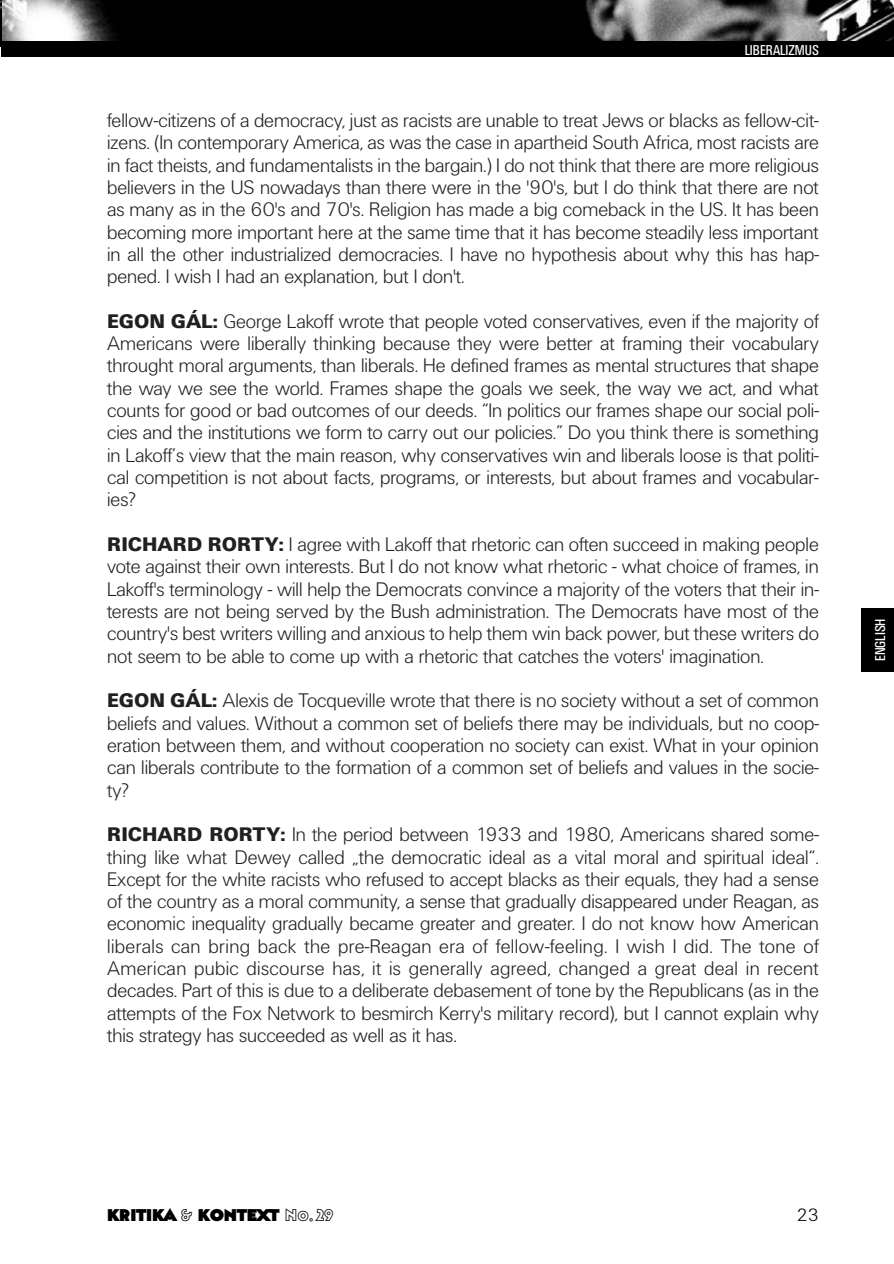
<style>
.page{position:relative;width:894px;height:1264px;background:#fff}
.page>*{position:absolute;margin:0;border:0;box-sizing:border-box;transform-origin:0 0}
.t1{font:300 20.4px/22.4px "Unitus DCE";color:#231f20;text-align:justify}
.t2{font:300 18.6px "Unitus DCE";color:#000}
.t3{font:16.8px "Bahnhof Ultra";color:#000}
.t4{font:condensed 14.8px "Unitus TCE";color:#fff}
.s1{font-family:"Unitus TCE";font-weight:900}
.s2{font-family:"Bahnhof Outline"}
</style>
<div class="page">
<img style="left:2px;top:0;width:892px;height:41px">
<div style="left:2px;top:41px;width:892px;height:16px;background:#000"></div>
<div style="left:861px;top:608px;width:33px;height:63px;background:#000"></div>
<p class="t4" style="left:745px;top:44px;width:76px">LIBERALIZMUS</p>
<p class="t1" style="left:107px;top:110px;width:713px">fellow-citizens of a democracy, just as racists are unable to treat Jews or blacks as fellow-cit&shy;izens. (In contemporary America, as was the case in apartheid South Africa, most racists are in fact theists, and fundamentalists in the bargain.) I do not think that there are more religious believers in the US nowadays than there were in the '90's, but I do think that there are not as many as in the 60's and 70's. Religion has made a big comeback in the US. It has been becoming more important here at the same time that it has become steadily less important in all the other industrialized democracies. I have no hypothesis about why this has hap&shy;pened. I wish I had an explanation, but I don't.</p>
<p class="t1" style="left:107px;top:311px;width:713px"><span class="s1">EGON GÁL:</span> George Lakoff wrote that people voted conservatives, even if the majority of Americans were liberally thinking because they were better at framing their vocabulary throught moral arguments, than liberals. He defined frames as mental structures that shape the way we see the world. Frames shape the goals we seek, the way we act, and what counts for good or bad outcomes of our deeds. “In politics our frames shape our social poli&shy;cies and the institutions we form to carry out our policies.” Do you think there is something in Lakoff’s view that the main reason, why conservatives win and liberals loose is that politi&shy;cal competition is not about facts, programs, or interests, but about frames and vocabular&shy;ies?</p>
<p class="t1" style="left:107px;top:535px;width:713px"><span class="s1">RICHARD RORTY:</span> I agree with Lakoff that rhetoric can often succeed in making people vote against their own interests. But I do not know what rhetoric - what choice of frames, in Lakoff's terminology - will help the Democrats convince a majority of the voters that their in&shy;terests are not being served by the Bush administration. The Democrats have most of the country's best writers willing and anxious to help them win back power, but these writers do not seem to be able to come up with a rhetoric that catches the voters' imagination.</p>
<p class="t1" style="left:107px;top:691px;width:713px"><span class="s1">EGON GÁL:</span> Alexis de Tocqueville wrote that there is no society without a set of common beliefs and values. Without a common set of beliefs there may be individuals, but no coop&shy;eration between them, and without cooperation no society can exist. What in your opinion can liberals contribute to the formation of a common set of beliefs and values in the socie&shy;ty?</p>
<p class="t1" style="left:107px;top:825px;width:713px"><span class="s1">RICHARD RORTY:</span> In the period between 1933 and 1980, Americans shared some&shy;thing like what Dewey called „the democratic ideal as a vital moral and spiritual ideal“.<br>Except for the white racists who refused to accept blacks as their equals, they had a sense of the country as a moral community, a sense that gradually disappeared under Reagan, as economic inequality gradually became greater and greater. I do not know how American liberals can bring back the pre-Reagan era of fellow-feeling. I wish I did. The tone of American pubic discourse has, it is generally agreed, changed a great deal in recent decades. Part of this is due to a deliberate debasement of tone by the Republicans (as in the attempts of the Fox Network to besmirch Kerry's military record), but I cannot explain why this strategy has succeeded as well as it has.</p>
<p class="t4" style="left:875px;top:661px;width:44px;rotate:-90deg">ENGLISH</p>
<p class="t3" style="left:107px;top:1205px;width:227px">KRITIKA <span class="s2">&amp;</span> KONTEXT <span class="s2">No.29</span></p>
<p class="t2" style="left:797px;top:1207px;width:24px">23</p>
</div>
